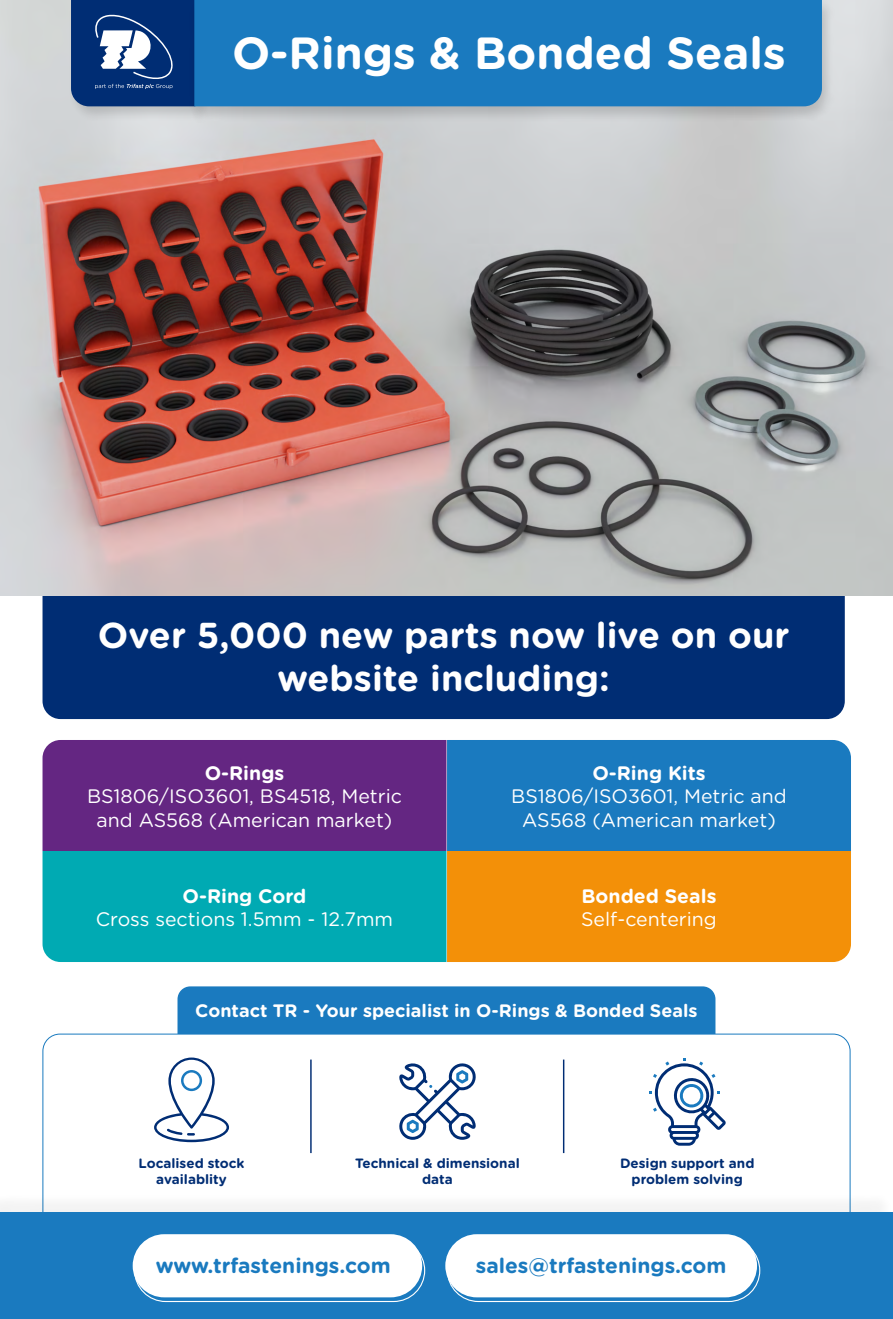
<style>
.page{position:relative;width:893px;height:1319px;background:#fff}
.page>*{position:absolute;margin:0;border:0;box-sizing:border-box;transform-origin:0 0}
.t1{font:700 45px "Gotham Rounded";color:#fff}
.t2{font:700 36px/43.2px "Gotham Rounded";color:#fff;text-align:center}
.t3{font:700 21px "Gotham Rounded";color:#1a7abf}
.t4{font:19.5px/23.4px "Gotham Rounded";color:#fff;text-align:center}
.t5{font:700 19.5px "Gotham Rounded";color:#fff}
.t6{font:700 18px "Gotham Rounded";color:#fff}
.t7{font:700 13.5px/16.2px "Gotham Rounded";color:#002d74;text-align:center}
</style>
<div class="page">
<div style="left:43px;top:595px;width:802px;height:124px;background:#002d74"></div>
<svg style="left:42px;top:1033px;width:809px;height:159px"></svg>
<div style="left:177px;top:986px;width:538px;height:47px;background:#1a7abf"></div>
<img style="left:0;top:0;width:893px;height:595px">
<div style="left:68px;top:0;width:142px;height:121px;background:#000;opacity:.15"></div>
<svg style="left:71px;top:0;width:118px;height:106px;background:#264c88"></svg>
<div style="left:189px;top:0;width:646px;height:123px;background:#000;opacity:.15"></div>
<div style="left:194px;top:0;width:628px;height:106px;background:#1a7abf"></div>
<div style="left:0;top:1192px;width:892px;height:126px;background:#f7f7f7"></div>
<div style="left:0;top:1212px;width:893px;height:106px;background:#1a7abf"></div>
<div style="left:133px;top:1233px;width:289px;height:63px;background:#fff;border-radius:32px"></div>
<div style="left:134px;top:1238px;width:291px;height:63px;border:1px solid #fff;border-radius:31px"></div>
<div style="left:445px;top:1233px;width:312px;height:63px;background:#fff;border-radius:32px"></div>
<div style="left:447px;top:1238px;width:313px;height:63px;border:1px solid #fff;border-radius:31px"></div>
<svg style="left:399px;top:1061px;width:77px;height:78px"></svg>
<svg style="left:649px;top:1057px;width:77px;height:88px"></svg>
<hr style="left:310px;top:1059px;width:2px;height:93px;background:#002d74">
<hr style="left:563px;top:1059px;width:1px;height:93px;background:#002d74">
<svg style="left:154px;top:1057px;width:75px;height:84px"></svg>
<svg style="left:43px;top:740px;width:808px;height:221px;background:#5c767f"></svg>
<h1 class="t1" style="left:232px;top:20px;width:555px">O-Rings &amp; Bonded Seals</h1>
<h2 class="t2" style="left:98px;top:612px;width:693px">Over 5,000 new parts now live on our website including:</h2>
<p class="t5" style="left:205px;top:758px;width:81px">O-Rings</p>
<p class="t4" style="left:87px;top:783px;width:316px">BS1806/ISO3601, BS4518, Metric and AS568 (American market)</p>
<p class="t5" style="left:183px;top:881px;width:125px">O-Ring Cord</p>
<p class="t4" style="left:96px;top:906px;width:299px">Cross sections 1.5mm - 12.7mm</p>
<p class="t5" style="left:592px;top:758px;width:115px">O-Ring Kits</p>
<p class="t4" style="left:511px;top:783px;width:277px">BS1806/ISO3601, Metric and<br>AS568 (American market)</p>
<p class="t5" style="left:581px;top:881px;width:136px">Bonded Seals</p>
<p class="t4" style="left:581px;top:906px;width:137px">Self-centering</p>
<p class="t6" style="left:195px;top:997px;width:504px">Contact TR - Your specialist in O-Rings &amp; Bonded Seals</p>
<p class="t7" style="left:139px;top:1154px;width:107px">Localised stock availablity</p>
<p class="t7" style="left:355px;top:1154px;width:166px">Technical &amp; dimensional data</p>
<p class="t7" style="left:620px;top:1154px;width:136px">Design support and problem solving</p>
<p class="t3" style="left:156px;top:1250px;width:236px">www.trfastenings.com</p>
<p class="t3" style="left:476px;top:1250px;width:252px">sales@trfastenings.com</p>
</div>
